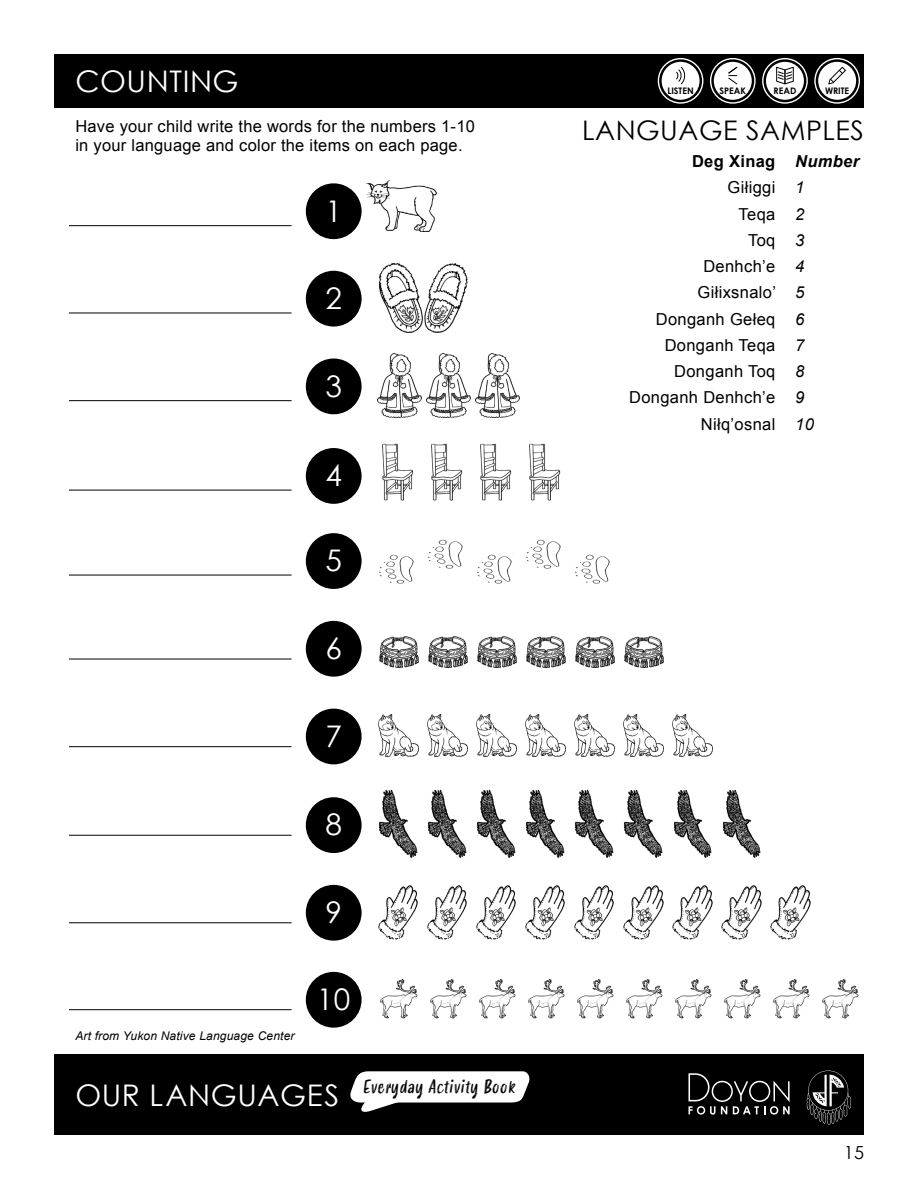
<style>
.page{position:relative;width:918px;height:1188px;background:#fff}
.page>*{position:absolute;margin:0;border:0;box-sizing:border-box;transform-origin:0 0}
.t1{font:29.85px "Century Gothic";letter-spacing:.02em;color:#fff}
.t2{font:27px "Century Gothic";letter-spacing:.02em;color:#000}
.t3{font:italic 18px "Smoothy";letter-spacing:.02em;color:#000}
.t4{font:18px "Century Gothic";color:#000}
.t5{font:16.5px/19.5px "Arial";letter-spacing:.02em;color:#000}
.t6{font:700 16.5px "Arial";letter-spacing:.02em;color:#000}
.t7{font:italic 12px "Arial";letter-spacing:.015em;color:#000}
.t8{font:700 9px "Century Gothic";color:#000}
.s1{font-family:"Century Gothic";font-style:normal;font-size:29.85px;color:#fff}
.s2{font-style:italic}
</style>
<div class="page">
<div style="left:54px;top:54px;width:810px;height:54px;background:#000"></div>
<div style="left:306px;top:271px;width:56px;height:56px;background:#000;border-radius:50%"></div>
<hr style="left:69px;top:313px;width:223px;height:1px;background:#000">
<img style="left:380px;top:263px;width:88px;height:69px">
<div style="left:306px;top:183px;width:56px;height:56px;background:#000;border-radius:50%"></div>
<hr style="left:69px;top:225px;width:223px;height:1px;background:#000">
<img style="left:367px;top:181px;width:70px;height:51px">
<div style="left:306px;top:359px;width:56px;height:55px;background:#000;border-radius:50%"></div>
<hr style="left:69px;top:400px;width:223px;height:1px;background:#000">
<img style="left:377px;top:353px;width:44px;height:65px">
<img style="left:426px;top:353px;width:44px;height:65px">
<img style="left:475px;top:353px;width:44px;height:65px">
<hr style="left:69px;top:490px;width:223px;height:1px;background:#000">
<div style="left:306px;top:448px;width:56px;height:56px;background:#000;border-radius:50%"></div>
<img style="left:382px;top:443px;width:32px;height:58px">
<img style="left:431px;top:443px;width:32px;height:58px">
<img style="left:480px;top:443px;width:32px;height:58px">
<img style="left:529px;top:443px;width:32px;height:58px">
<div style="left:306px;top:709px;width:56px;height:55px;background:#000;border-radius:50%"></div>
<hr style="left:69px;top:746px;width:223px;height:1px;background:#000">
<img style="left:378px;top:715px;width:40px;height:42px">
<img style="left:623px;top:715px;width:41px;height:42px">
<img style="left:427px;top:715px;width:40px;height:42px">
<img style="left:672px;top:715px;width:41px;height:42px">
<img style="left:476px;top:715px;width:41px;height:42px">
<img style="left:525px;top:715px;width:41px;height:42px">
<img style="left:574px;top:715px;width:41px;height:42px">
<div style="left:306px;top:533px;width:56px;height:56px;background:#000;border-radius:50%"></div>
<hr style="left:69px;top:575px;width:223px;height:1px;background:#000">
<img style="left:379px;top:554px;width:35px;height:30px">
<img style="left:428px;top:539px;width:35px;height:30px">
<img style="left:477px;top:554px;width:35px;height:30px">
<img style="left:526px;top:539px;width:35px;height:30px">
<img style="left:575px;top:554px;width:35px;height:30px">
<div style="left:306px;top:797px;width:56px;height:56px;background:#000;border-radius:50%"></div>
<hr style="left:69px;top:835px;width:223px;height:1px;background:#000">
<img style="left:379px;top:790px;width:39px;height:68px">
<img style="left:624px;top:790px;width:39px;height:68px">
<img style="left:428px;top:790px;width:39px;height:68px">
<img style="left:673px;top:790px;width:39px;height:68px">
<img style="left:477px;top:790px;width:39px;height:68px">
<img style="left:722px;top:790px;width:39px;height:68px">
<img style="left:526px;top:790px;width:39px;height:68px">
<img style="left:575px;top:790px;width:39px;height:68px">
<div style="left:306px;top:621px;width:56px;height:56px;background:#000;border-radius:50%"></div>
<hr style="left:69px;top:659px;width:223px;height:1px;background:#000">
<img style="left:379px;top:636px;width:39px;height:31px">
<img style="left:624px;top:636px;width:40px;height:31px">
<img style="left:428px;top:636px;width:39px;height:31px">
<img style="left:477px;top:636px;width:40px;height:31px">
<img style="left:526px;top:636px;width:40px;height:31px">
<img style="left:575px;top:636px;width:40px;height:31px">
<div style="left:306px;top:885px;width:56px;height:56px;background:#000;border-radius:50%"></div>
<hr style="left:69px;top:923px;width:223px;height:1px;background:#000">
<img style="left:378px;top:885px;width:40px;height:55px">
<img style="left:623px;top:885px;width:41px;height:55px">
<img style="left:427px;top:885px;width:40px;height:55px">
<img style="left:672px;top:885px;width:41px;height:55px">
<img style="left:476px;top:885px;width:40px;height:55px">
<img style="left:721px;top:885px;width:41px;height:55px">
<img style="left:525px;top:885px;width:40px;height:55px">
<img style="left:770px;top:885px;width:41px;height:55px">
<img style="left:574px;top:885px;width:40px;height:55px">
<div style="left:306px;top:972px;width:56px;height:56px;background:#000;border-radius:50%"></div>
<hr style="left:69px;top:1009px;width:223px;height:1px;background:#000">
<img style="left:380px;top:980px;width:37px;height:38px">
<img style="left:626px;top:980px;width:36px;height:38px">
<img style="left:430px;top:980px;width:36px;height:38px">
<img style="left:675px;top:980px;width:36px;height:38px">
<img style="left:479px;top:980px;width:36px;height:38px">
<img style="left:724px;top:980px;width:37px;height:38px">
<img style="left:528px;top:980px;width:36px;height:38px">
<img style="left:773px;top:980px;width:37px;height:38px">
<img style="left:577px;top:980px;width:36px;height:38px">
<img style="left:822px;top:980px;width:37px;height:38px">
<div style="left:714px;top:62px;width:38px;height:38px;background:#fff;border-radius:50%"></div>
<svg style="left:728px;top:66px;width:10px;height:19px"></svg>
<div style="left:710px;top:58px;width:46px;height:46px;border:1px solid #fff;border-radius:50%"></div>
<div style="left:662px;top:62px;width:38px;height:38px;background:#fff;border-radius:50%"></div>
<svg style="left:676px;top:66px;width:10px;height:19px"></svg>
<div style="left:658px;top:58px;width:45px;height:46px;border:1px solid #fff;border-radius:50%"></div>
<div style="left:766px;top:62px;width:38px;height:38px;background:#fff;border-radius:50%"></div>
<svg style="left:776px;top:66px;width:18px;height:19px"></svg>
<div style="left:762px;top:58px;width:46px;height:46px;border:1px solid #fff;border-radius:50%"></div>
<div style="left:818px;top:62px;width:38px;height:38px;background:#fff;border-radius:50%"></div>
<svg style="left:828px;top:66px;width:18px;height:19px"></svg>
<div style="left:814px;top:58px;width:46px;height:46px;border:1px solid #fff;border-radius:50%"></div>
<div style="left:54px;top:1054px;width:810px;height:81px;background:#000"></div>
<svg style="left:689px;top:1073px;width:101px;height:42px"></svg>
<svg style="left:807px;top:1071px;width:44px;height:54px"></svg>
<svg style="left:350px;top:1071px;width:180px;height:41px"></svg>
<h1 class="t1" style="left:75px;top:63px;width:165px">COUNTING</h1>
<p class="t5" style="left:75px;top:117px;width:401px">Have your child write the words for the numbers 1-10 in your language and color the items on each page.</p>
<h1 class="t1" style="left:325px;top:193px;width:18px">1</h1>
<h1 class="t1" style="left:325px;top:280px;width:18px">2</h1>
<h1 class="t1" style="left:325px;top:368px;width:18px">3</h1>
<h1 class="t1" style="left:325px;top:457px;width:18px">4</h1>
<h1 class="t1" style="left:325px;top:542px;width:18px">5</h1>
<h1 class="t1" style="left:325px;top:630px;width:18px">6</h1>
<h1 class="t1" style="left:325px;top:718px;width:18px">7</h1>
<h1 class="t1" style="left:325px;top:806px;width:18px">8</h1>
<h1 class="t1" style="left:325px;top:894px;width:18px">9</h1>
<p class="t7" style="left:75px;top:1028px;width:221px">Art from Yukon Native Language Center</p>
<h1 class="t1" style="left:317px;top:981px;width:35px">10</h1>
<p class="t3" style="left:75px;top:1074px;width:441px"><span class="s1">OUR LANGUAGES</span> Everyday Activity Book</p>
<p class="t8" style="left:667px;top:85px;width:28px">LISTEN</p>
<p class="t8" style="left:719px;top:85px;width:28px">SPEAK</p>
<p class="t8" style="left:774px;top:85px;width:24px">READ</p>
<p class="t8" style="left:825px;top:85px;width:26px">WRITE</p>
<h2 class="t2" style="left:582px;top:114px;width:283px">LANGUAGE SAMPLES</h2>
<p class="t6" style="left:692px;top:150px;width:169px">Deg Xinag <span class="s2">Number</span></p>
<p class="t5" style="left:728px;top:178px;width:78px">Giłiggi <span class="s2">1</span></p>
<p class="t5" style="left:739px;top:204px;width:67px">Teqa <span class="s2">2</span></p>
<p class="t5" style="left:748px;top:231px;width:58px">Toq <span class="s2">3</span></p>
<p class="t5" style="left:703px;top:257px;width:103px">Denhch’e <span class="s2">4</span></p>
<p class="t5" style="left:698px;top:283px;width:108px">Giłixsnalo’ <span class="s2">5</span></p>
<p class="t5" style="left:656px;top:309px;width:150px">Donganh Gełeq <span class="s2">6</span></p>
<p class="t5" style="left:665px;top:336px;width:141px">Donganh Teqa <span class="s2">7</span></p>
<p class="t5" style="left:674px;top:362px;width:132px">Donganh Toq <span class="s2">8</span></p>
<p class="t5" style="left:629px;top:388px;width:177px">Donganh Denhch’e <span class="s2">9</span></p>
<p class="t5" style="left:701px;top:414px;width:115px">Niłq’osnal <span class="s2">10</span></p>
<p class="t4" style="left:844px;top:1142px;width:22px">15</p>
</div>
